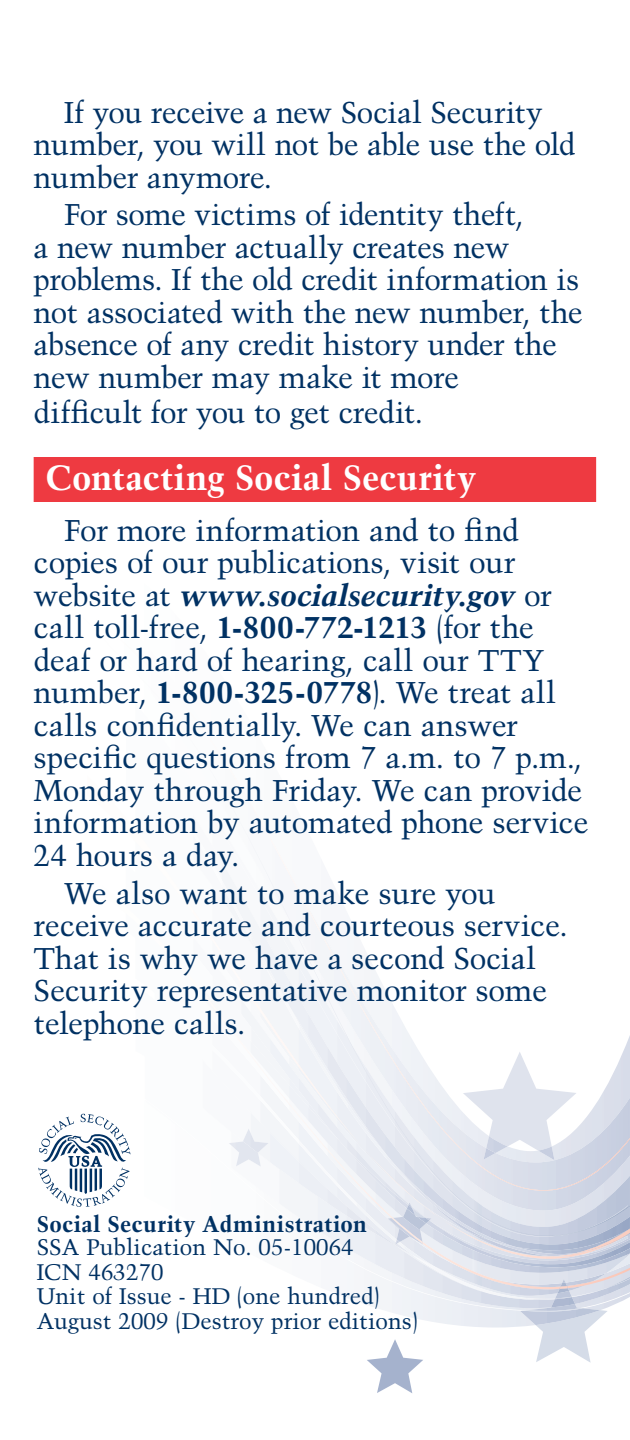
<style>
.page{position:relative;width:630px;height:1440px;background:#fff}
.page>*{position:absolute;margin:0;border:0;box-sizing:border-box;transform-origin:0 0}
.Header1_1line{font:700 35px "Trump Mediaeval";color:#fff}
.paragraph_format{font:30px/32.5px "Trump Mediaeval";letter-spacing:-.015em;color:#003163}
.t1{font:22.5px "Trump Mediaeval";color:#003163}
.SSA_Pub_info{font:700 22.5px "Trump Mediaeval";letter-spacing:.015em;color:#003163}
.s1{font-weight:700;font-style:italic}
.s2{font-weight:700}
</style>
<div class="page">
<svg style="left:222px;top:851px;width:179px;height:170px"></svg>
<svg style="left:367px;top:1339px;width:56px;height:54px"></svg>
<img style="left:222px;top:924px;width:175px;height:100px">
<svg style="left:82px;top:1024px;width:548px;height:288px"></svg>
<img style="left:229px;top:1141px;width:32px;height:26px">
<img style="left:243px;top:1129px;width:26px;height:24px">
<svg style="left:536px;top:1310px;width:72px;height:53px"></svg>
<img style="left:520px;top:1291px;width:80px;height:34px">
<img style="left:551px;top:1297px;width:24px;height:10px">
<svg style="left:555px;top:1279px;width:46px;height:20px"></svg>
<img style="left:523px;top:1308px;width:60px;height:4px">
<img style="left:388px;top:1218px;width:4px;height:26px">
<img style="left:423px;top:1223px;width:6px;height:21px">
<img style="left:409px;top:1203px;width:23px;height:17px">
<img style="left:407px;top:1205px;width:22px;height:18px">
<img style="left:403px;top:1209px;width:23px;height:21px">
<img style="left:408px;top:1204px;width:21px;height:16px">
<img style="left:392px;top:1218px;width:31px;height:26px">
<svg style="left:396px;top:1240px;width:4px;height:3px"></svg>
<svg style="left:38px;top:1114px;width:92px;height:93px"></svg>
<div style="left:34px;top:457px;width:562px;height:45px;background:#ee3a41"></div>
<p class="paragraph_format" style="left:34px;top:95px;width:543px;text-indent:30px">If you receive a new Social Security number, you will not be able use the old number anymore.</p>
<p class="paragraph_format" style="left:34px;top:198px;width:551px;text-indent:30px">For some victims of identity theft,<br>a new number actually creates new problems. If the old credit information is not associated with the new number, the absence of any credit history under the new number may make it more<br>difficult for you to get credit.</p>
<p class="Header1_1line" style="left:45px;top:456px;width:433px">Contacting Social Security</p>
<p class="paragraph_format" style="left:34px;top:514px;width:556px;text-indent:30px">For more information and to find copies of our publications, visit our website at <span class="s1">www.socialsecurity.gov</span> or call toll-free, <span class="s2">1-800-772-1213</span> (for the deaf or hard of hearing, call our TTY number, <span class="s2">1-800-325-0778</span>). We treat all calls confidentially. We can answer specific questions from 7 a.m. to 7 p.m., Monday through Friday. We can provide information by automated phone service 24 hours a day.</p>
<p class="paragraph_format" style="left:34px;top:877px;width:536px;text-indent:30px">We also want to make sure you receive accurate and courteous service.<br>That is why we have a second Social<br>Security representative monitor some telephone calls.</p>
<p class="SSA_Pub_info" style="left:37px;top:1210px;width:332px">Social Security Administration</p>
<p class="t1" style="left:37px;top:1234px;width:319px">SSA Publication No. 05-10064</p>
<p class="t1" style="left:37px;top:1258px;width:128px">ICN 463270</p>
<p class="t1" style="left:37px;top:1283px;width:345px">Unit of Issue - HD (one hundred)</p>
<p class="t1" style="left:37px;top:1308px;width:383px">August 2009 (Destroy prior editions)</p>
</div>
